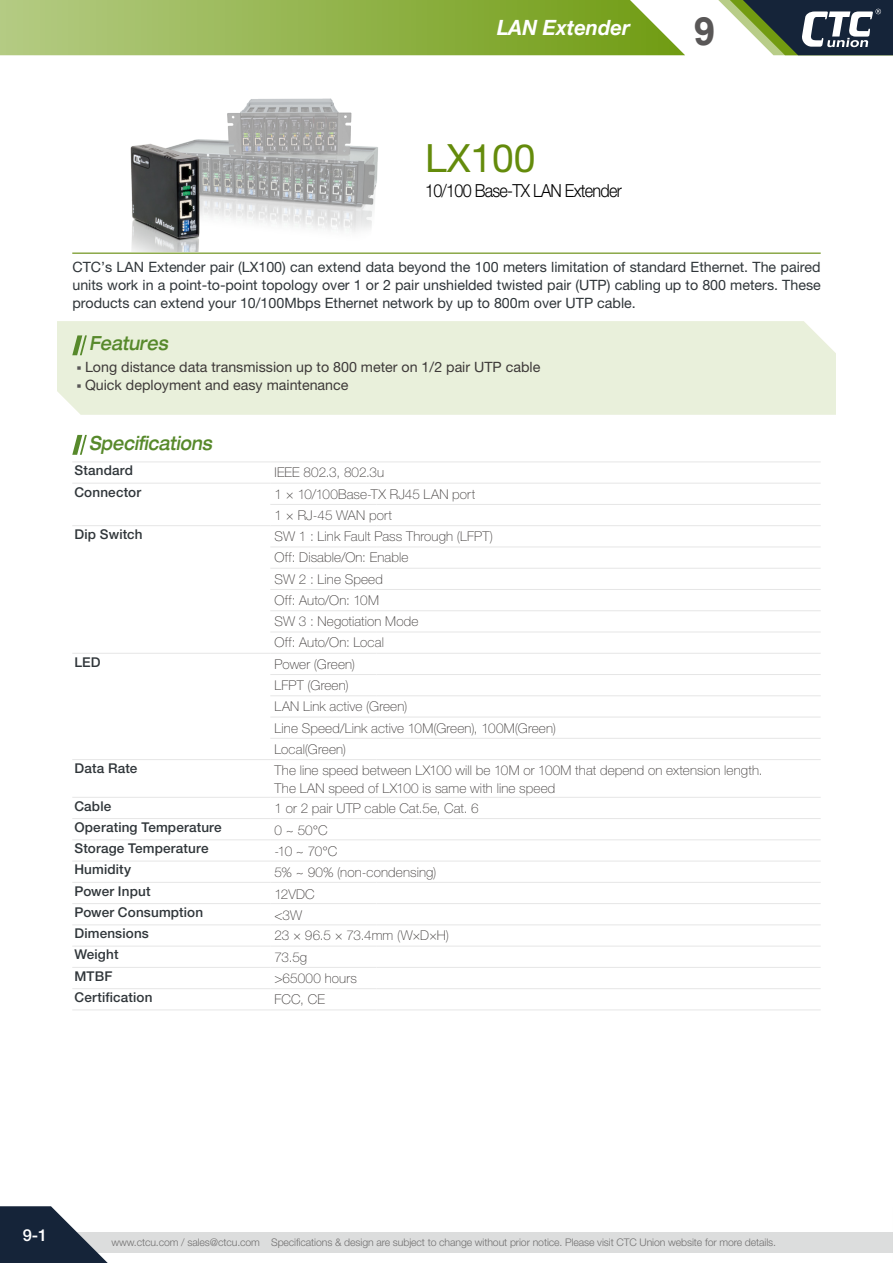
<style>
.page{position:relative;width:893px;height:1263px;background:#fff}
.page>*{position:absolute;margin:0;border:0;box-sizing:border-box;transform-origin:0 0}
.大標{font:39px "Helvetica Neue LT Std";color:#648b0b}
.t1{font:700 39px "Arial";color:#595757}
.產品描述{font:italic 700 21px "Helvetica Neue LT";color:#fff;scale:.96 1}
.子標題{font:italic 500 expanded 19.5px "Helvetica Neue LT Std";color:#57892b;scale:.8 1}
.副標{font:300 18px "Helvetica Neue LT Std";letter-spacing:-.045em;color:#000;scale:.9 1}
.t2{font:500 16.5px "Helvetica Neue LT Std";color:#fff}
.內文_方{font:14.25px/18px "Helvetica Neue LT Std";color:#30363a;text-align:justify}
.t3{font:14.25px "Helvetica Neue LT Std";color:#3e3a39}
.儲存格{font:100 13.5px/18px "Helvetica Neue LT Std";letter-spacing:.01em;color:#3e3a39}
.儲存格_標{font:500 13.5px "Helvetica Neue LT Std";letter-spacing:.01em;color:#30363a}
.t4{font:300 10.5px "Helvetica Neue LT Std";letter-spacing:-.01em;color:#727171}
.s1{font-family:"Arial Narrow";font-size:15px;color:#595757}
</style>
<div class="page">
<svg style="left:718px;top:0;width:175px;height:55px"></svg>
<div style="left:72px;top:1232px;width:821px;height:20px;background:#dcdddd"></div>
<svg style="left:0;top:1206px;width:109px;height:57px"></svg>
<svg style="left:0;top:0;width:685px;height:55px;background:#97b754"></svg>
<div style="left:57px;top:321px;width:779px;height:94px;background:#e9f0db"></div>
<hr style="left:72px;top:461px;width:198px;height:1px;background:#e6e6e6">
<hr style="left:270px;top:461px;width:107px;height:1px;background:#e6e6e6">
<hr style="left:377px;top:461px;width:444px;height:1px;background:#e6e6e6">
<hr style="left:270px;top:483px;width:107px;height:1px;background:#e6e6e6">
<hr style="left:377px;top:483px;width:444px;height:1px;background:#e6e6e6">
<hr style="left:270px;top:504px;width:107px;height:1px;background:#e6e6e6">
<hr style="left:377px;top:504px;width:444px;height:1px;background:#e6e6e6">
<hr style="left:270px;top:525px;width:107px;height:1px;background:#e6e6e6">
<hr style="left:377px;top:525px;width:444px;height:1px;background:#e6e6e6">
<hr style="left:270px;top:547px;width:107px;height:1px;background:#e6e6e6">
<hr style="left:377px;top:547px;width:444px;height:1px;background:#e6e6e6">
<hr style="left:270px;top:568px;width:107px;height:1px;background:#e6e6e6">
<hr style="left:377px;top:568px;width:444px;height:1px;background:#e6e6e6">
<hr style="left:270px;top:589px;width:107px;height:1px;background:#e6e6e6">
<hr style="left:377px;top:589px;width:444px;height:1px;background:#e6e6e6">
<hr style="left:270px;top:610px;width:107px;height:1px;background:#e6e6e6">
<hr style="left:377px;top:610px;width:444px;height:1px;background:#e6e6e6">
<hr style="left:270px;top:632px;width:107px;height:1px;background:#e6e6e6">
<hr style="left:377px;top:632px;width:444px;height:1px;background:#e6e6e6">
<hr style="left:270px;top:653px;width:107px;height:1px;background:#e6e6e6">
<hr style="left:377px;top:653px;width:444px;height:1px;background:#e6e6e6">
<hr style="left:270px;top:674px;width:107px;height:1px;background:#e6e6e6">
<hr style="left:377px;top:674px;width:444px;height:1px;background:#e6e6e6">
<hr style="left:270px;top:695px;width:107px;height:1px;background:#e6e6e6">
<hr style="left:377px;top:695px;width:444px;height:1px;background:#e6e6e6">
<hr style="left:270px;top:717px;width:107px;height:1px;background:#e6e6e6">
<hr style="left:377px;top:717px;width:444px;height:1px;background:#e6e6e6">
<hr style="left:270px;top:738px;width:107px;height:1px;background:#e6e6e6">
<hr style="left:377px;top:738px;width:444px;height:1px;background:#e6e6e6">
<hr style="left:270px;top:759px;width:107px;height:1px;background:#e6e6e6">
<hr style="left:377px;top:759px;width:444px;height:1px;background:#e6e6e6">
<hr style="left:270px;top:797px;width:107px;height:1px;background:#e6e6e6">
<hr style="left:377px;top:797px;width:444px;height:1px;background:#e6e6e6">
<hr style="left:270px;top:818px;width:107px;height:1px;background:#e6e6e6">
<hr style="left:377px;top:818px;width:444px;height:1px;background:#e6e6e6">
<hr style="left:270px;top:839px;width:107px;height:1px;background:#e6e6e6">
<hr style="left:377px;top:839px;width:444px;height:1px;background:#e6e6e6">
<hr style="left:270px;top:861px;width:107px;height:1px;background:#e6e6e6">
<hr style="left:377px;top:861px;width:444px;height:1px;background:#e6e6e6">
<hr style="left:270px;top:882px;width:107px;height:1px;background:#e6e6e6">
<hr style="left:377px;top:882px;width:444px;height:1px;background:#e6e6e6">
<hr style="left:270px;top:903px;width:107px;height:1px;background:#e6e6e6">
<hr style="left:377px;top:903px;width:444px;height:1px;background:#e6e6e6">
<hr style="left:270px;top:924px;width:107px;height:1px;background:#e6e6e6">
<hr style="left:377px;top:924px;width:444px;height:1px;background:#e6e6e6">
<hr style="left:270px;top:946px;width:107px;height:1px;background:#e6e6e6">
<hr style="left:377px;top:946px;width:444px;height:1px;background:#e6e6e6">
<hr style="left:270px;top:967px;width:107px;height:1px;background:#e6e6e6">
<hr style="left:377px;top:967px;width:444px;height:1px;background:#e6e6e6">
<hr style="left:270px;top:988px;width:107px;height:1px;background:#e6e6e6">
<hr style="left:377px;top:988px;width:444px;height:1px;background:#e6e6e6">
<hr style="left:270px;top:1009px;width:107px;height:1px;background:#e6e6e6">
<hr style="left:377px;top:1009px;width:444px;height:1px;background:#e6e6e6">
<hr style="left:72px;top:483px;width:198px;height:1px;background:#e6e6e6">
<hr style="left:72px;top:525px;width:198px;height:1px;background:#e6e6e6">
<hr style="left:72px;top:653px;width:198px;height:1px;background:#e6e6e6">
<hr style="left:72px;top:759px;width:198px;height:1px;background:#e6e6e6">
<hr style="left:72px;top:797px;width:198px;height:1px;background:#e6e6e6">
<hr style="left:72px;top:818px;width:198px;height:1px;background:#e6e6e6">
<hr style="left:72px;top:839px;width:198px;height:1px;background:#e6e6e6">
<hr style="left:72px;top:861px;width:198px;height:1px;background:#e6e6e6">
<hr style="left:72px;top:882px;width:198px;height:1px;background:#e6e6e6">
<hr style="left:72px;top:903px;width:198px;height:1px;background:#e6e6e6">
<hr style="left:72px;top:924px;width:198px;height:1px;background:#e6e6e6">
<hr style="left:72px;top:946px;width:198px;height:1px;background:#e6e6e6">
<hr style="left:72px;top:967px;width:198px;height:1px;background:#e6e6e6">
<hr style="left:72px;top:988px;width:198px;height:1px;background:#e6e6e6">
<hr style="left:72px;top:1009px;width:198px;height:1px;background:#e6e6e6">
<img style="left:130px;top:98px;width:248px;height:154px">
<hr style="left:72px;top:253px;width:749px;height:1px;background:#648b0b">
<svg style="left:72px;top:335px;width:15px;height:20px"></svg>
<svg style="left:72px;top:435px;width:15px;height:20px"></svg>
<p class="產品描述" style="left:497px;top:15px;width:140px">LAN Extender</p>
<p class="大標" style="left:425px;top:135px;width:112px">LX100</p>
<p class="副標" style="left:425px;top:180px;width:220px">10/100 Base-TX LAN Extender</p>
<h1 class="t1" style="left:694px;top:3px;width:23px">9</h1>
<p class="內文_方" style="left:72px;top:258px;width:750px">CTC’s LAN Extender pair (LX100) can extend data beyond the 100 meters limitation of standard Ethernet. The paired units work in a point-to-point topology over 1 or 2 pair unshielded twisted pair (UTP) cabling up to 800 meters. These products can extend your 10/100Mbps Ethernet network by up to 800m over UTP cable.</p>
<p class="子標題" style="left:89px;top:331px;width:100px">Features</p>
<p class="t3" style="left:77px;top:358px;width:465px"><span class="s1">▪</span> Long distance data transmission up to 800 meter on 1/2 pair UTP cable</p>
<p class="t3" style="left:77px;top:376px;width:273px"><span class="s1">▪</span> Quick deployment and easy maintenance</p>
<p class="子標題" style="left:89px;top:431px;width:155px">Specifications</p>
<p class="儲存格_標" style="left:74px;top:462px;width:60px">Standard</p>
<p class="儲存格" style="left:275px;top:463px;width:111px">IEEE 802.3, 802.3u</p>
<p class="儲存格_標" style="left:74px;top:484px;width:68px">Connector</p>
<p class="儲存格" style="left:275px;top:485px;width:202px">1 × 10/100Base-TX RJ45 LAN port</p>
<p class="儲存格" style="left:275px;top:506px;width:119px">1 × RJ-45 WAN port</p>
<p class="儲存格_標" style="left:74px;top:526px;width:70px">Dip Switch</p>
<p class="儲存格" style="left:275px;top:527px;width:220px">SW 1 : Link Fault Pass Through (LFPT)</p>
<p class="儲存格" style="left:275px;top:549px;width:135px">Off: Disable/On: Enable</p>
<p class="儲存格" style="left:275px;top:570px;width:110px">SW 2 : Line Speed</p>
<p class="儲存格" style="left:275px;top:591px;width:106px">Off: Auto/On: 10M</p>
<p class="儲存格" style="left:275px;top:612px;width:145px">SW 3 : Negotiation Mode</p>
<p class="儲存格" style="left:275px;top:634px;width:111px">Off: Auto/On: Local</p>
<p class="儲存格_標" style="left:74px;top:654px;width:28px">LED</p>
<p class="儲存格" style="left:275px;top:655px;width:82px">Power (Green)</p>
<p class="儲存格" style="left:275px;top:676px;width:76px">LFPT (Green)</p>
<p class="儲存格" style="left:275px;top:697px;width:134px">LAN Link active (Green)</p>
<p class="儲存格" style="left:275px;top:719px;width:283px">Line Speed/Link active 10M(Green), 100M(Green)</p>
<p class="儲存格" style="left:275px;top:740px;width:73px">Local(Green)</p>
<p class="儲存格_標" style="left:74px;top:760px;width:64px">Data Rate</p>
<p class="儲存格" style="left:275px;top:761px;width:489px">The line speed between LX100 will be 10M or 100M that depend on extension length.<br>The LAN speed of LX100 is same with line speed</p>
<p class="儲存格_標" style="left:74px;top:798px;width:38px">Cable</p>
<p class="儲存格" style="left:275px;top:799px;width:206px">1 or 2 pair UTP cable Cat.5e, Cat. 6</p>
<p class="儲存格_標" style="left:74px;top:819px;width:149px">Operating Temperature</p>
<p class="儲存格" style="left:275px;top:821px;width:54px">0 ~ 50°C</p>
<p class="儲存格_標" style="left:74px;top:840px;width:136px">Storage Temperature</p>
<p class="儲存格" style="left:275px;top:842px;width:64px">-10 ~ 70°C</p>
<p class="儲存格_標" style="left:74px;top:861px;width:58px">Humidity</p>
<p class="儲存格" style="left:275px;top:863px;width:163px">5% ~ 90% (non-condensing)</p>
<p class="儲存格_標" style="left:74px;top:883px;width:78px">Power Input</p>
<p class="儲存格" style="left:275px;top:885px;width:42px">12VDC</p>
<p class="儲存格_標" style="left:74px;top:904px;width:130px">Power Consumption</p>
<p class="儲存格" style="left:275px;top:906px;width:29px">&lt;3W</p>
<p class="儲存格_標" style="left:74px;top:925px;width:76px">Dimensions</p>
<p class="儲存格" style="left:275px;top:926px;width:176px">23 × 96.5 × 73.4mm (W×D×H)</p>
<p class="儲存格_標" style="left:74px;top:946px;width:46px">Weight</p>
<p class="儲存格" style="left:275px;top:948px;width:34px">73.5g</p>
<p class="儲存格_標" style="left:74px;top:968px;width:39px">MTBF</p>
<p class="儲存格" style="left:275px;top:969px;width:84px">&gt;65000 hours</p>
<p class="儲存格_標" style="left:74px;top:989px;width:80px">Certification</p>
<p class="儲存格" style="left:275px;top:990px;width:52px">FCC, CE</p>
<p class="t2" style="left:23px;top:1225px;width:26px">9-1</p>
<p class="t4" style="left:111px;top:1236px;width:666px">www.ctcu.com / sales@ctcu.com Specifications &amp; design are subject to change without prior notice. Please visit CTC Union website for more details.</p>
</div>
